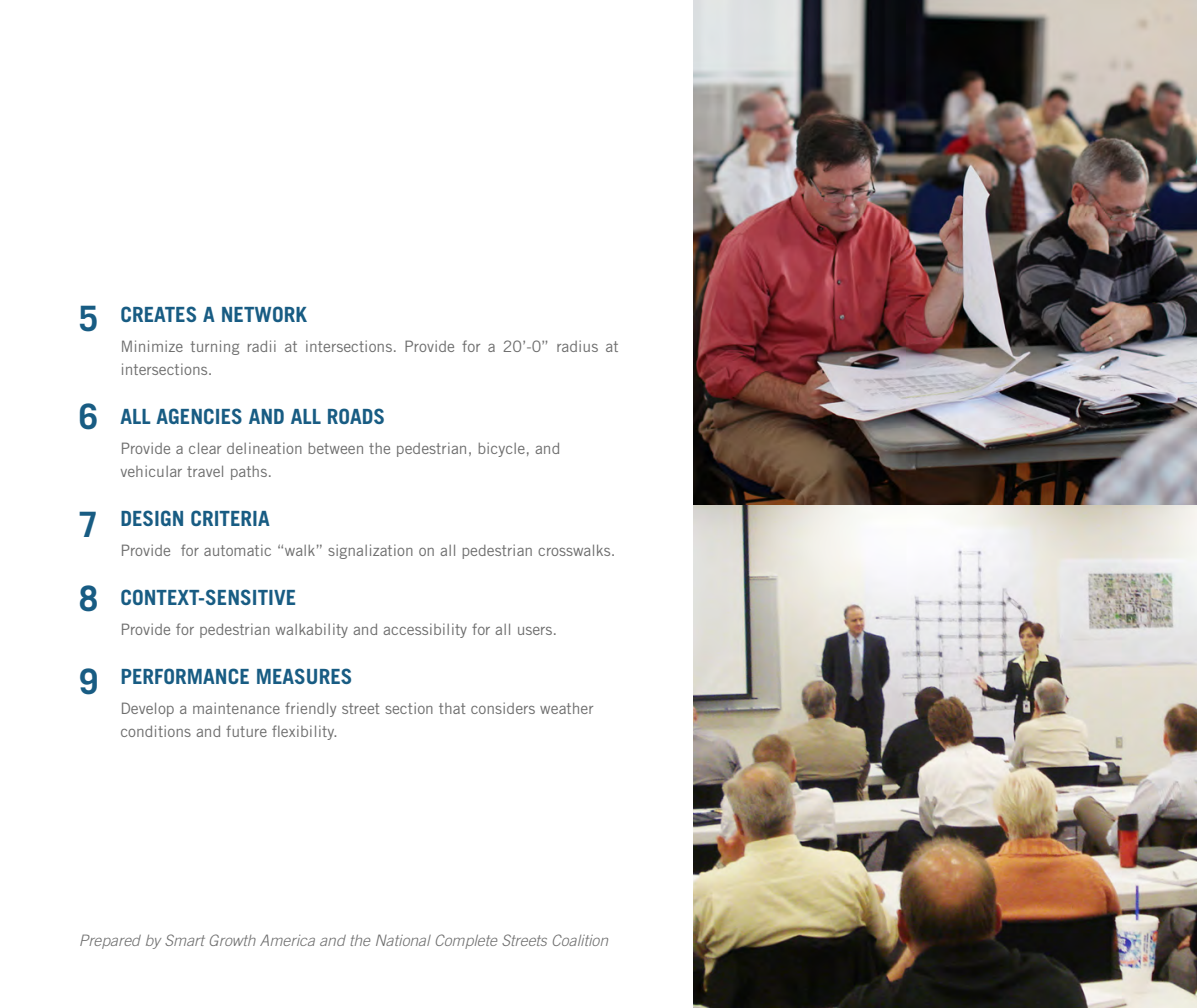
<style>
.page{position:relative;width:1197px;height:1008px;background:#fff}
.page>*{position:absolute;margin:0;border:0;box-sizing:border-box;transform-origin:0 0}
.t1{font:700 35px "Trade Gothic LT Std";color:#185c83}
.Typical_-_Text__Body{font:700 21px "Trade Gothic LT Std";color:#185c83}
.Typical_-_Text__Body-2{font:15.75px/22.8px "Trade Gothic LT Std";color:#6e6e6e}
.Typical_-_Text__Body-3{font:italic 300 15.75px "Trade Gothic LT Std";color:#6e6e6e}
</style>
<div class="page">
<img style="left:693px;top:0;width:504px;height:1008px">
<p class="t1" style="left:79px;top:297px;width:21px">5</p>
<p class="t1" style="left:79px;top:395px;width:21px">6</p>
<p class="t1" style="left:79px;top:503px;width:21px">7</p>
<p class="t1" style="left:79px;top:577px;width:21px">8</p>
<p class="t1" style="left:79px;top:660px;width:21px">9</p>
<p class="Typical_-_Text__Body" style="left:120px;top:302px;width:188px">CREATES A NETWORK</p>
<p class="Typical_-_Text__Body-2" style="left:120px;top:335px;width:500px">Minimize turning radii at intersections. Provide for a 20’-0” radius at intersections.</p>
<p class="Typical_-_Text__Body" style="left:120px;top:403px;width:266px">ALL AGENCIES AND ALL ROADS</p>
<p class="Typical_-_Text__Body-2" style="left:120px;top:437px;width:442px">Provide a clear delineation between the pedestrian, bicycle, and vehicular travel paths.</p>
<p class="Typical_-_Text__Body" style="left:120px;top:505px;width:151px">DESIGN CRITERIA</p>
<p class="Typical_-_Text__Body-2" style="left:120px;top:539px;width:497px">Provide for automatic “walk” signalization on all pedestrian crosswalks.</p>
<p class="Typical_-_Text__Body" style="left:120px;top:585px;width:177px">CONTEXT-SENSITIVE</p>
<p class="Typical_-_Text__Body-2" style="left:120px;top:618px;width:438px">Provide for pedestrian walkability and accessibility for all users.</p>
<p class="Typical_-_Text__Body" style="left:120px;top:664px;width:234px">PERFORMANCE MEASURES</p>
<p class="Typical_-_Text__Body-2" style="left:120px;top:697px;width:475px">Develop a maintenance friendly street section that considers weather conditions and future flexibility.</p>
<p class="Typical_-_Text__Body-3" style="left:79px;top:931px;width:531px">Prepared by Smart Growth America and the National Complete Streets Coalition</p>
</div>
